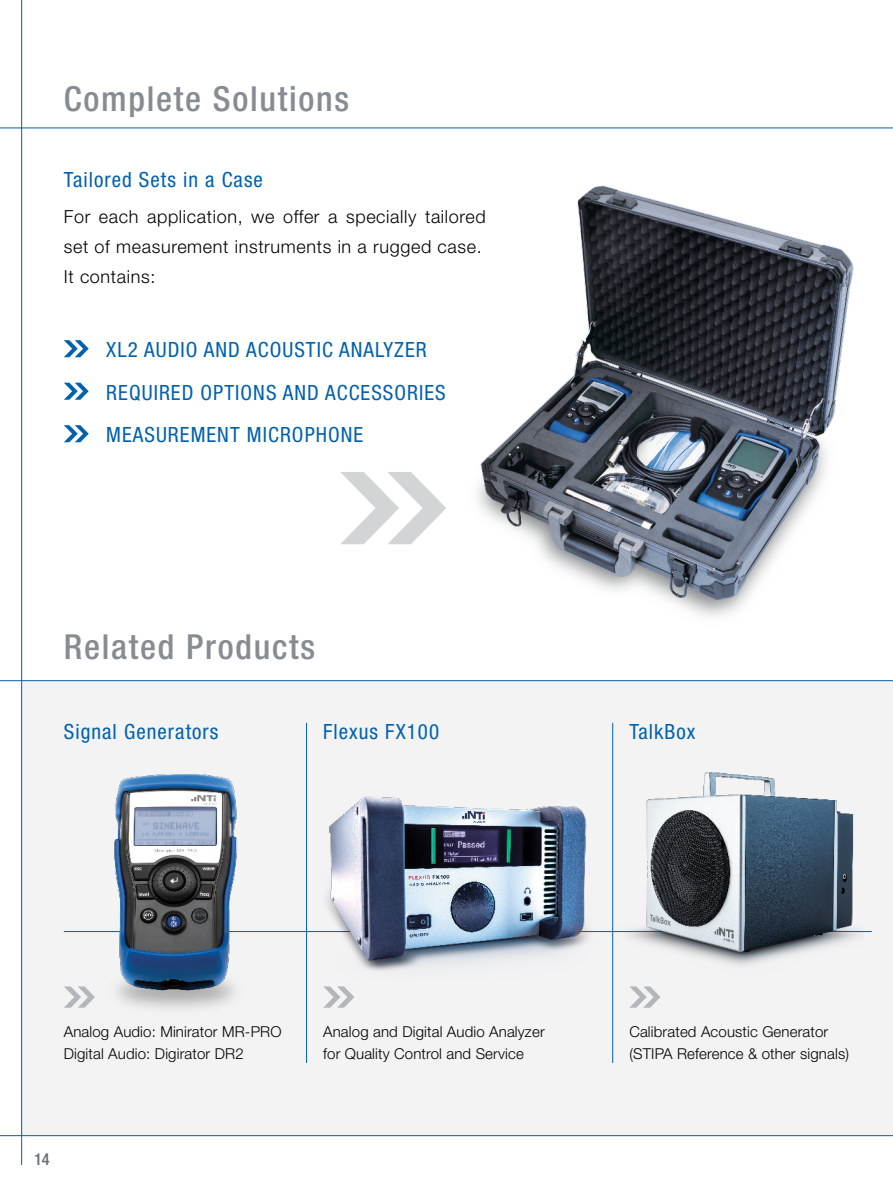
<style>
.page{position:relative;width:893px;height:1188px;background:#fff}
.page>*{position:absolute;margin:0;border:0;box-sizing:border-box;transform-origin:0 0}
.Pro_Headline_1{font:500 condensed 34.5px "Helvetica Neue";letter-spacing:.05em;color:#868c92}
.Pro_Headline_2{font:condensed 21px "Helvetica Neue";letter-spacing:.05em;color:#0061af}
.Pro_Text_1{font:300 18px/30px "Helvetica Neue";letter-spacing:.035em;color:#000}
.t1{font:500 condensed 16.5px "Helvetica Neue";color:#686f77}
.Pro_Text_2{font:300 15px "Helvetica Neue";letter-spacing:.01em;color:#000}
</style>
<div class="page">
<div style="left:21px;top:680px;width:872px;height:455px;background:#f3f3f4"></div>
<img style="left:477px;top:185px;width:377px;height:432px">
<hr style="left:306px;top:723px;width:1px;height:340px;background:#0061af">
<hr style="left:64px;top:931px;width:808px;height:1px;background:#0061af">
<hr style="left:612px;top:723px;width:1px;height:340px;background:#0061af">
<svg style="left:64px;top:986px;width:14px;height:22px"></svg>
<svg style="left:323px;top:986px;width:31px;height:22px"></svg>
<svg style="left:629px;top:986px;width:31px;height:22px"></svg>
<svg style="left:340px;top:472px;width:106px;height:72px"></svg>
<img style="left:78px;top:774px;width:178px;height:235px">
<img style="left:307px;top:781px;width:296px;height:198px">
<img style="left:612px;top:758px;width:251px;height:218px">
<hr style="left:0;top:1135px;width:893px;height:1px;background:#0061af">
<hr style="left:0;top:128px;width:893px;height:1px;background:#0061af">
<hr style="left:21px;top:0;width:1px;height:1165px;background:#0061af">
<hr style="left:0;top:680px;width:893px;height:1px;background:#0061af">
<svg style="left:64px;top:340px;width:25px;height:17px"></svg>
<svg style="left:64px;top:425px;width:25px;height:17px"></svg>
<svg style="left:64px;top:383px;width:25px;height:17px"></svg>
<p class="Pro_Headline_1" style="left:64px;top:78px;width:287px">Complete Solutions</p>
<p class="Pro_Headline_2" style="left:64px;top:167px;width:201px">Tailored Sets in a Case</p>
<p class="Pro_Text_1" style="left:64px;top:201px;width:423px">For each application, we offer a specially tailored set of measurement instruments in a rugged case.</p>
<p class="Pro_Text_1" style="left:64px;top:261px;width:93px">It contains:</p>
<p class="Pro_Headline_2" style="left:106px;top:338px;width:322px">XL2 AUDIO AND ACOUSTIC ANALYZER</p>
<p class="Pro_Headline_2" style="left:106px;top:380px;width:341px">REQUIRED OPTIONS AND ACCESSORIES</p>
<p class="Pro_Headline_2" style="left:106px;top:423px;width:259px">MEASUREMENT MICROPHONE</p>
<p class="Pro_Headline_1" style="left:64px;top:626px;width:253px">Related Products</p>
<p class="Pro_Headline_2" style="left:64px;top:720px;width:156px">Signal Generators</p>
<p class="Pro_Headline_2" style="left:323px;top:720px;width:117px">Flexus FX100</p>
<p class="Pro_Headline_2" style="left:629px;top:720px;width:68px">TalkBox</p>
<p class="Pro_Text_2" style="left:64px;top:1022px;width:219px">Analog Audio: Minirator MR-PRO</p>
<p class="Pro_Text_2" style="left:64px;top:1045px;width:181px">Digital Audio: Digirator DR2</p>
<p class="t1" style="left:34px;top:1149px;width:17px">14</p>
<p class="Pro_Text_2" style="left:323px;top:1022px;width:223px">Analog and Digital Audio Analyzer</p>
<p class="Pro_Text_2" style="left:323px;top:1045px;width:202px">for Quality Control and Service</p>
<p class="Pro_Text_2" style="left:629px;top:1022px;width:200px">Calibrated Acoustic Generator</p>
<p class="Pro_Text_2" style="left:629px;top:1045px;width:221px">(STIPA Reference &amp; other signals)</p>
</div>
